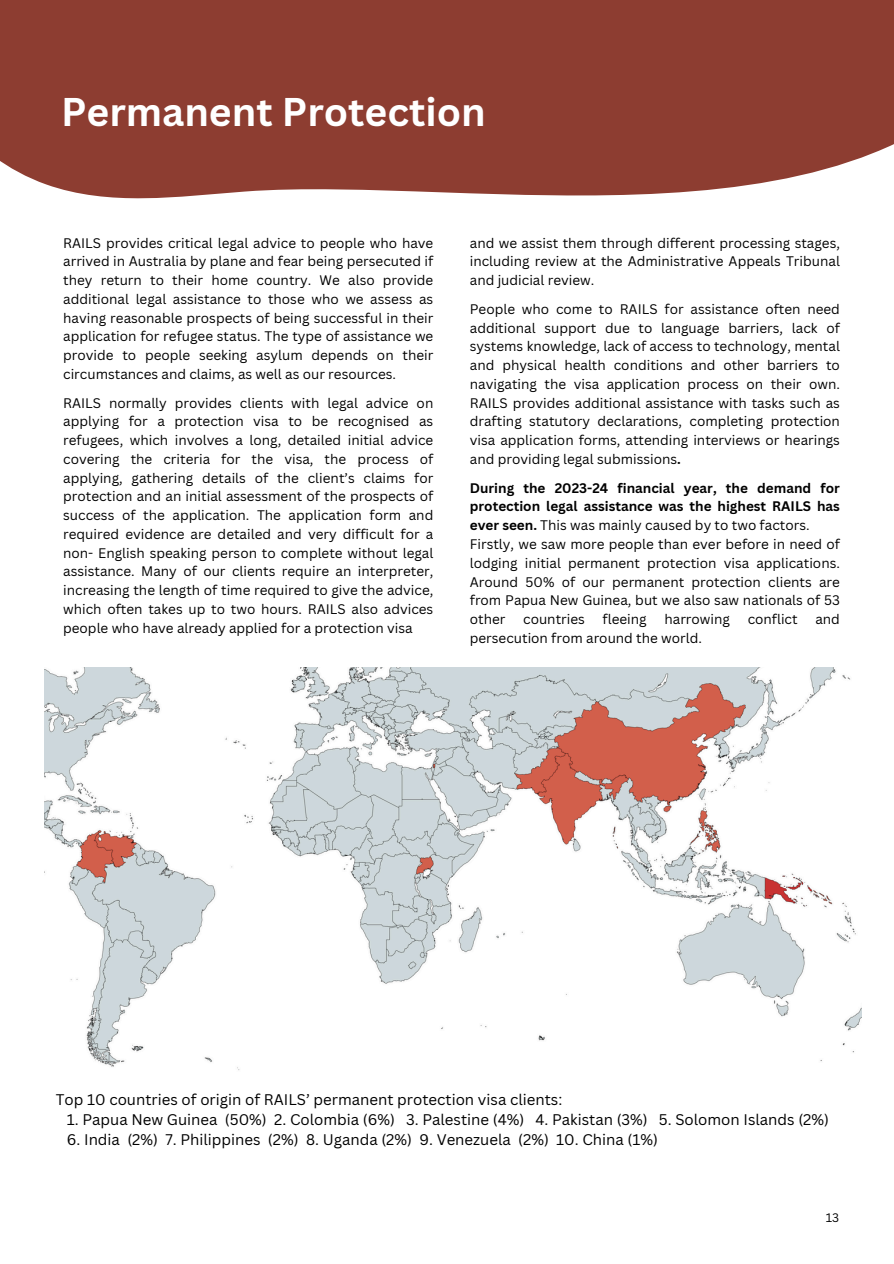
<style>
.page{position:relative;width:894px;height:1264px;background:#fff}
.page>*{position:absolute;margin:0;border:0;box-sizing:border-box;transform-origin:0 0}
.t1{font:700 39px "Canva Sans";color:#fff}
.t2{font:15px "Canva Sans";color:#000}
.t3{font:13.5px/18.8px "Canva Sans";color:#000;text-align:justify}
.t4{font:700 13.5px/18.8px "Canva Sans";color:#000;text-align:justify}
.t5{font:12px "Canva Sans";color:#000}
.s1{font-weight:700}
.s2{font-weight:400}
</style>
<div class="page">
<div style="left:0;top:0;width:893px;height:199px;background:#8d3d31"></div>
<img style="left:45px;top:667px;width:815px;height:404px">
<p class="t1" style="left:61px;top:84px;width:426px">Permanent Protection</p>
<h1 class="t3" style="left:63px;top:233px;width:371px">RAILS provides critical legal advice to people who have arrived in Australia by plane and fear being persecuted if they return to their home country. We also provide additional legal assistance to those who we assess as having reasonable prospects of being successful in their application for refugee status. The type of assistance we provide to people seeking asylum depends on their circumstances and claims, as well as our resources.</h1>
<p class="t3" style="left:63px;top:393px;width:371px">RAILS normally provides clients with legal advice on applying for a protection visa to be recognised as refugees, which involves a long, detailed initial advice covering the criteria for the visa, the process of applying, gathering details of the client’s claims for protection and an initial assessment of the prospects of success of the application. The application form and required evidence are detailed and very difficult for a non- English speaking person to complete without legal assistance. Many of our clients require an interpreter, increasing the length of time required to give the advice, which often takes up to two hours. RAILS also advices people who have already applied for a protection visa</p>
<p class="t3" style="left:469px;top:233px;width:371px">and we assist them through different processing stages, including review at the Administrative Appeals Tribunal and judicial review.</p>
<p class="t3" style="left:469px;top:299px;width:371px">People who come to RAILS for assistance often need additional support due to language barriers, lack of systems knowledge, lack of access to technology, mental and physical health conditions and other barriers to navigating the visa application process on their own.<br>RAILS provides additional assistance with tasks such as drafting statutory declarations, completing protection visa application forms, attending interviews or hearings and providing legal submissions<span class="s1">.</span></p>
<p class="t4" style="left:469px;top:478px;width:371px">During the 2023-24 financial year, the demand for protection legal assistance was the highest RAILS has ever seen. <span class="s2">This was mainly caused by to two factors.</span></p>
<p class="t3" style="left:469px;top:534px;width:371px">Firstly, we saw more people than ever before in need of lodging initial permanent protection visa applications.<br>Around 50% of our permanent protection clients are from Papua New Guinea, but we also saw nationals of 53 other</p>
<p class="t3" style="left:523px;top:609px;width:63px">countries</p>
<p class="t3" style="left:602px;top:609px;width:46px">fleeing</p>
<p class="t3" style="left:664px;top:609px;width:67px">harrowing</p>
<p class="t3" style="left:747px;top:609px;width:51px">conflict</p>
<p class="t3" style="left:815px;top:609px;width:26px">and</p>
<p class="t3" style="left:469px;top:628px;width:234px">persecution from around the world.</p>
<p class="t2" style="left:56px;top:1088px;width:508px">Top 10 countries of origin of RAILS’ permanent protection visa clients:</p>
<p class="t2" style="left:67px;top:1109px;width:763px">1. Papua New Guinea (50%) 2. Colombia (6%) 3. Palestine (4%) 4. Pakistan (3%) 5. Solomon Islands (2%)</p>
<p class="t2" style="left:67px;top:1129px;width:592px">6. India (2%) 7. Philippines (2%) 8. Uganda (2%) 9. Venezuela (2%) 10. China (1%)</p>
<p class="t5" style="left:825px;top:1209px;width:15px">13</p>
</div>
